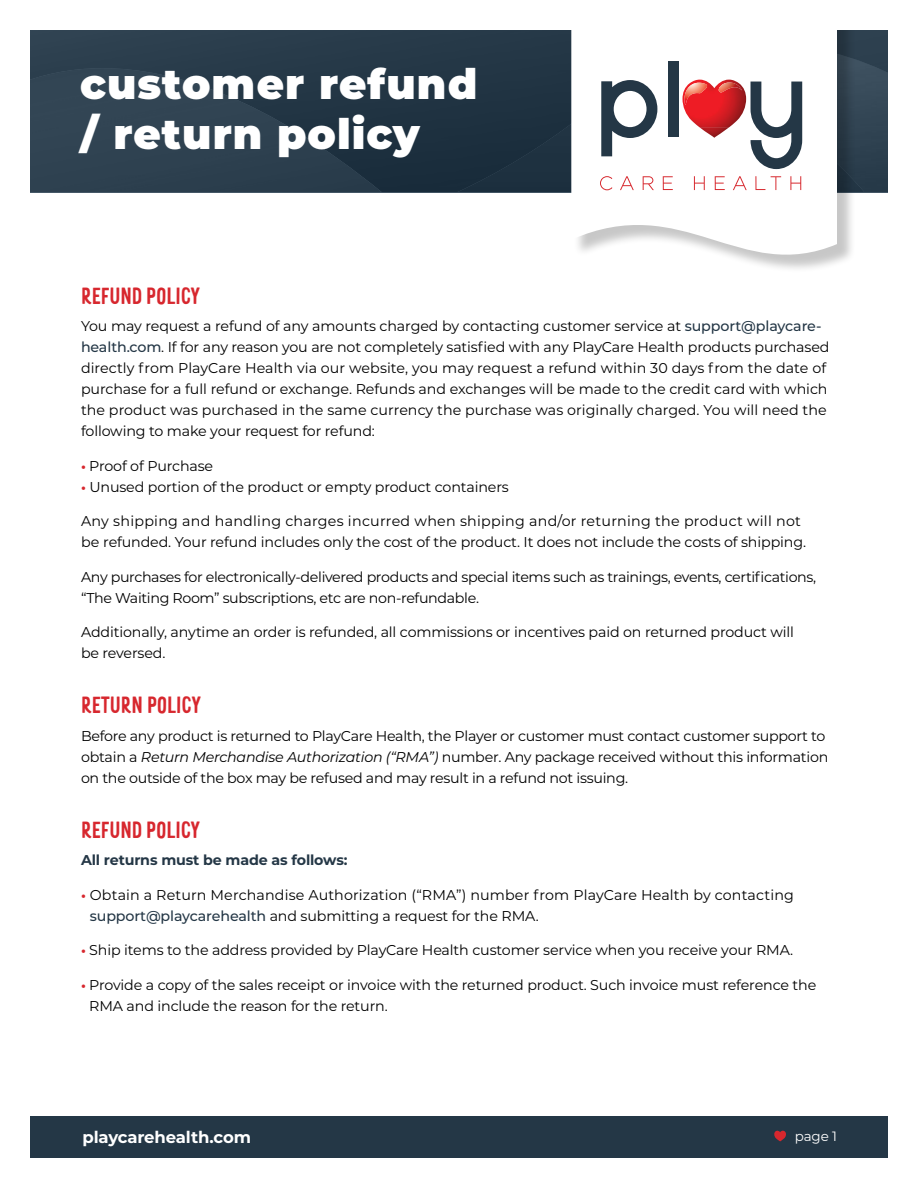
<style>
.page{position:relative;width:918px;height:1188px;background:#fff}
.page>*{position:absolute;margin:0;border:0;box-sizing:border-box;transform-origin:0 0}
.t1{font:900 42px/50.4px "Montserrat";letter-spacing:.025em;color:#fff}
.t2{font:700 19.5px "Little Dinosaur";letter-spacing:-.01em;color:#d7272e}
.t3{font:700 16.5px "Montserrat";letter-spacing:-.01em;color:#fff}
.t4{font:14.25px/21px "Montserrat";letter-spacing:-.01em;color:#000}
.t5{font:14.25px/21px "Montserrat";letter-spacing:.01em;color:#000}
.t6{font:700 14.25px "Montserrat";letter-spacing:-.01em;color:#243746}
.t7{font:13.5px "Montserrat";color:#fff}
.s1{font-weight:500;color:#243746}
.s2{font-weight:700;font-size:13.5px;color:#d7272e}
.s3{font-style:italic}
</style>
<div class="page">
<svg style="left:31px;top:31px;width:856px;height:161px;background:#293c4b"></svg>
<div style="left:0;top:1117px;width:918px;height:71px;background:#243746"></div>
<div style="left:574px;top:2px;width:282px;height:271px;background:#000;opacity:.22"></div>
<svg style="left:571px;top:31px;width:266px;height:242px"></svg>
<svg style="left:457px;top:60px;width:345px;height:132px"></svg>
<img style="left:699px;top:127px;width:30px;height:11px">
<img style="left:682px;top:80px;width:64px;height:47px">
<img style="left:717px;top:83px;width:25px;height:10px">
<img style="left:683px;top:83px;width:28px;height:22px">
<div style="left:0;top:0;width:918px;height:1188px;border:30px solid #fff"></div>
<svg style="left:774px;top:1130px;width:12px;height:11px"></svg>
<h1 class="t1" style="left:80px;top:56px;width:399px">customer refund / return policy</h1>
<h2 class="t2" style="left:81px;top:282px;width:121px">REFUND POLICY</h2>
<p class="t4" style="left:81px;top:315px;width:750px">You may request a refund of any amounts charged by contacting customer service at <span class="s1">support@playcare&shy;health.com</span>. If for any reason you are not completely satisfied with any PlayCare Health products purchased directly from PlayCare Health via our website, you may request a refund within 30 days from the date of purchase for a full refund or exchange. Refunds and exchanges will be made to the credit card with which the product was purchased in the same currency the purchase was originally charged. You will need the following to make your request for refund:</p>
<p class="t4" style="left:81px;top:455px;width:134px"><span class="s2">•</span> Proof of Purchase</p>
<p class="t4" style="left:81px;top:476px;width:429px"><span class="s2">•</span> Unused portion of the product or empty product containers</p>
<p class="t4" style="left:81px;top:510px;width:727px">Any shipping and handling charges incurred when shipping and/or returning the product will not be refunded. Your refund includes only the cost of the product. It does not include the costs of shipping.</p>
<p class="t4" style="left:81px;top:566px;width:737px">Any purchases for electronically-delivered products and special items such as trainings, events, certifications, “The Waiting Room” subscriptions, etc are non-refundable.</p>
<p class="t4" style="left:81px;top:621px;width:715px">Additionally, anytime an order is refunded, all commissions or incentives paid on returned product will be reversed.</p>
<h2 class="t2" style="left:81px;top:691px;width:122px">RETURN POLICY</h2>
<p class="t4" style="left:81px;top:725px;width:749px">Before any product is returned to PlayCare Health, the Player or customer must contact customer support to obtain a <span class="s3">Return Merchandise Authorization (“RMA”)</span> number. Any package received without this information on the outside of the box may be refused and may result in a refund not issuing.</p>
<h2 class="t2" style="left:81px;top:816px;width:121px">REFUND POLICY</h2>
<p class="t6" style="left:81px;top:850px;width:268px">All returns must be made as follows:</p>
<p class="t5" style="left:90px;top:884px;width:706px;text-indent:-9px"><span class="s2">•</span> Obtain a Return Merchandise Authorization (“RMA”) number from PlayCare Health by contacting <span class="s1">support@playcarehealth</span> and submitting a request for the RMA.</p>
<p class="t4" style="left:81px;top:939px;width:714px"><span class="s2">•</span> Ship items to the address provided by PlayCare Health customer service when you receive your RMA.</p>
<p class="t4" style="left:89px;top:974px;width:729px;text-indent:-8px"><span class="s2">•</span> Provide a copy of the sales receipt or invoice with the returned product. Such invoice must reference the<br>RMA and include the reason for the return.</p>
<p class="t3" style="left:82px;top:1125px;width:170px">playcarehealth.com</p>
<p class="t7" style="left:795px;top:1127px;width:44px">page 1</p>
</div>
